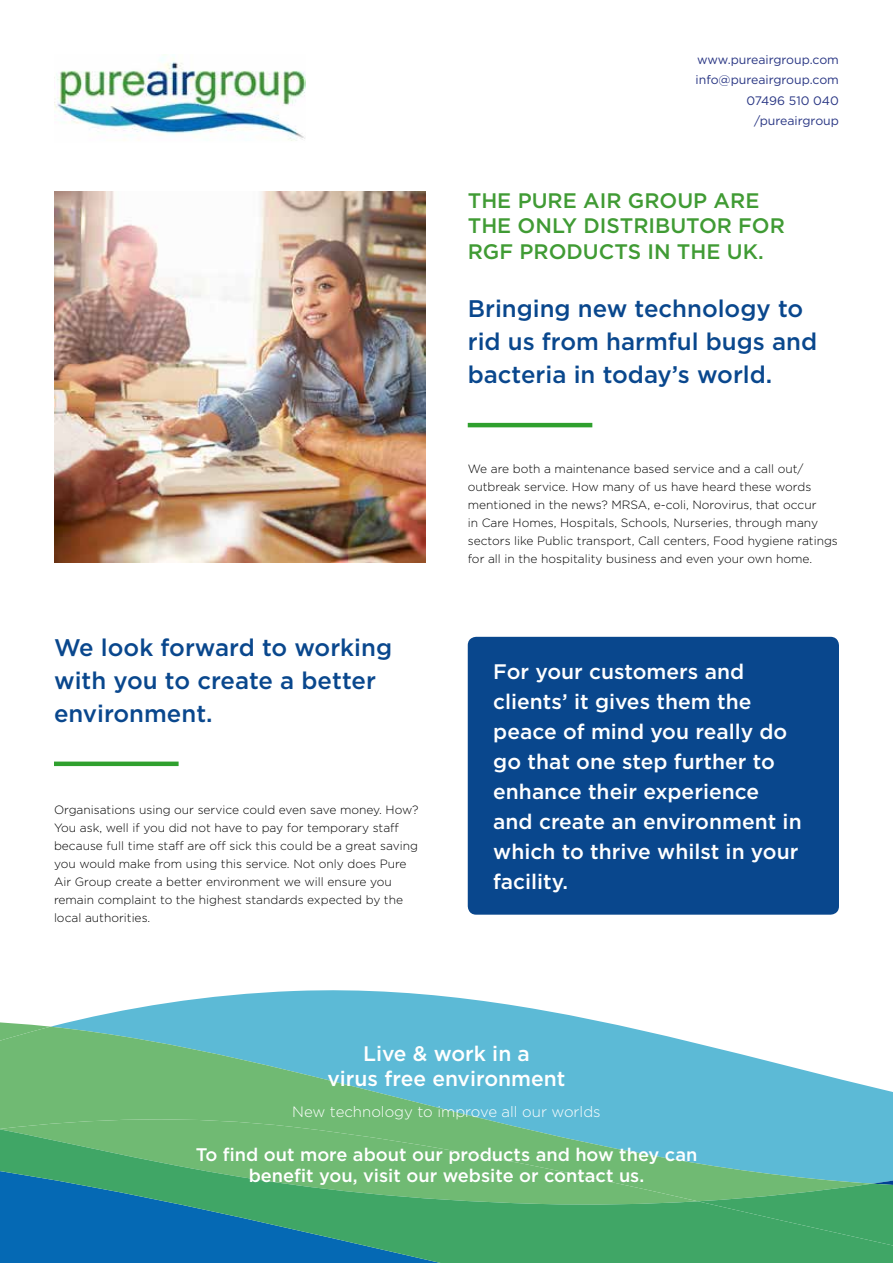
<style>
.page{position:relative;width:893px;height:1263px;background:#fff}
.page>*{position:absolute;margin:0;border:0;box-sizing:border-box;transform-origin:0 0}
.t1{font:500 24px/33px "Gotham";color:#09478d}
.t2{font:500 21px/30px "Gotham";color:#fff;text-align:center}
.t3{font:500 21px/25.2px "Gotham";color:#409b34}
.t4{font:500 18.15px/21.9px "Gotham";color:#fff;text-align:center}
.t5{font:300 15px "Gotham";color:#fff}
.t6{font:12.3px/20.4px "Gotham";color:#283583;text-align:right}
.t7{font:300 12px/18px "Gotham";color:#000}
</style>
<div class="page">
<img style="left:54px;top:54px;width:252px;height:87px">
<hr style="left:468px;top:423px;width:124px;height:4px;background:#2fa02e">
<div style="left:54px;top:761px;width:125px;height:5px;background:#2fa02e"></div>
<svg style="left:78px;top:990px;width:815px;height:134px"></svg>
<svg style="left:0;top:1020px;width:876px;height:104px;background:#74c1ba"></svg>
<svg style="left:0;top:1124px;width:893px;height:139px;background:#47a281"></svg>
<svg style="left:696px;top:1129px;width:197px;height:134px;background:#50af8f"></svg>
<div style="left:468px;top:637px;width:371px;height:278px;background:#09478d;border-radius:9px"></div>
<img style="left:54px;top:191px;width:371px;height:372px">
<p class="t6" style="left:695px;top:49px;width:145px">www.pureairgroup.com info@pureairgroup.com<br>07496 510 040 /pureairgroup</p>
<h2 class="t3" style="left:468px;top:188px;width:319px">THE PURE AIR GROUP ARE<br>THE ONLY DISTRIBUTOR FOR<br>RGF PRODUCTS IN THE UK.</h2>
<h1 class="t1" style="left:468px;top:292px;width:351px">Bringing new technology to rid us from harmful bugs and bacteria in today’s world.</h1>
<h1 class="t1" style="left:54px;top:631px;width:340px">We look forward to working with you to create a better environment.</h1>
<p class="t7" style="left:54px;top:801px;width:366px">Organisations using our service could even save money. How?<br>You ask, well if you did not have to pay for temporary staff because full time staff are off sick this could be a great saving you would make from using this service. Not only does Pure Air Group create a better environment we will ensure you remain complaint to the highest standards expected by the local authorities.</p>
<p class="t7" style="left:468px;top:459px;width:372px">We are both a maintenance based service and a call out/ outbreak service. How many of us have heard these words mentioned in the news? MRSA, e-coli, Norovirus, that occur<br>in Care Homes, Hospitals, Schools, Nurseries, through many sectors like Public transport, Call centers, Food hygiene ratings for all in the hospitality business and even your own home.</p>
<h2 class="t2" style="left:493px;top:656px;width:310px;text-align:left">For your customers and clients’ it gives them the peace of mind you really do go that one step further to enhance their experience and create an environment in which to thrive whilst in your facility.</h2>
<h2 class="t2" style="left:327px;top:1040px;width:240px;line-height:25.2px">Live &amp; work in a<br>virus free environment</h2>
<p class="t5" style="left:292px;top:1102px;width:310px">New technology to improve all our worlds</p>
<h3 class="t4" style="left:196px;top:1143px;width:503px">To find out more about our products and how they can benefit you, visit our website or contact us.</h3>
</div>
